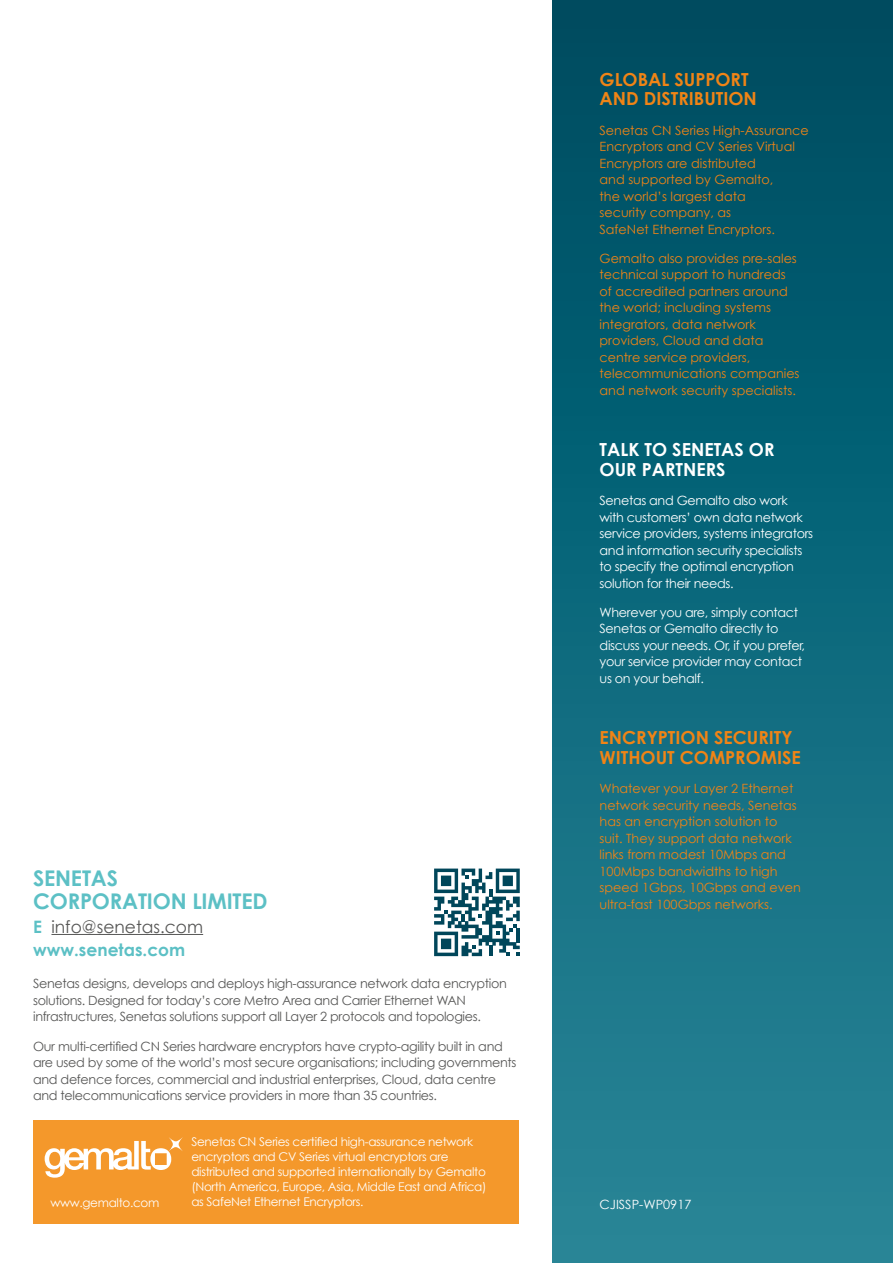
<style>
.page{position:relative;width:893px;height:1263px;background:#fff}
.page>*{position:absolute;margin:0;border:0;box-sizing:border-box;transform-origin:0 0}
.t1{font:700 21.6px/23.4px "Century Gothic";letter-spacing:-.01em;color:#5cc0c5}
.t2{font:700 18px/19.5px "Century Gothic";color:#f08416}
.t3{font:700 18px/19.5px "Century Gothic";color:#fff}
.t4{font:700 17.1px/23.4px "Century Gothic";color:#5cc0c5}
.t5{font:12.75px/16.5px "Century Gothic";color:#f08416}
.t6{font:12.75px/16.5px "Century Gothic";letter-spacing:-.025em;color:#575756}
.t7{font:12.75px/16.5px "Century Gothic";letter-spacing:-.025em;color:#fff}
.t8{font:12.75px "Century Gothic";color:#fff}
.t9{font:12px/15px "Century Gothic";letter-spacing:-.025em;color:#fff}
.s1{font-weight:400;color:#575756}
</style>
<div class="page">
<div style="left:552px;top:0;width:341px;height:1263px;background:linear-gradient(to bottom,#004b60,#278799)"></div>
<hr style="left:51px;top:934px;width:152px;height:1px;background:#575756">
<svg style="left:434px;top:868px;width:86px;height:88px"></svg>
<div style="left:33px;top:1120px;width:486px;height:104px;background:#f4982b"></div>
<svg style="left:45px;top:1137px;width:138px;height:41px"></svg>
<h1 class="t1" style="left:33px;top:866px;width:236px">SENETAS<br>CORPORATION LIMITED</h1>
<h3 class="t4" style="left:33px;top:914px;width:172px">E <span class="s1">info@senetas.com </span>www.senetas.com</h3>
<p class="t6" style="left:33px;top:975px;width:475px">Senetas designs, develops and deploys high-assurance network data encryption solutions. Designed for today’s core Metro Area and Carrier Ethernet WAN infrastructures, Senetas solutions support all Layer 2 protocols and topologies.</p>
<p class="t6" style="left:33px;top:1037px;width:485px">Our multi-certified CN Series hardware encryptors have crypto-agility built in and are used by some of the world’s most secure organisations; including governments and defence forces, commercial and industrial enterprises, Cloud, data centre and telecommunications service providers in more than 35 countries.</p>
<p class="t9" style="left:191px;top:1134px;width:297px">Senetas CN Series certified high-assurance network encryptors and CV Series virtual encryptors are distributed and supported internationally by Gemalto (North America, Europe, Asia, Middle East and Africa)</p>
<p class="t9" style="left:50px;top:1195px;width:110px">www.gemalto.com</p>
<p class="t9" style="left:191px;top:1194px;width:174px">as SafeNet Ethernet Encryptors.</p>
<h2 class="t2" style="left:600px;top:69px;width:159px">GLOBAL SUPPORT<br>AND DISTRIBUTION</h2>
<p class="t5" style="left:600px;top:122px;width:211px">Senetas CN Series High-Assurance<br>Encryptors and CV Series Virtual<br>Encryptors are distributed<br>and supported by Gemalto,<br>the world’s largest data<br>security company, as<br>SafeNet Ethernet Encryptors.</p>
<p class="t5" style="left:600px;top:250px;width:202px">Gemalto also provides pre-sales technical support to hundreds of accredited partners around the world; including systems integrators, data network providers, Cloud and data centre service providers, telecommunications companies and network security specialists.</p>
<h2 class="t3" style="left:600px;top:440px;width:176px">TALK TO SENETAS OR<br>OUR PARTNERS</h2>
<p class="t7" style="left:600px;top:492px;width:215px">Senetas and Gemalto also work with customers’ own data network service providers, systems integrators and information security specialists to specify the optimal encryption solution for their needs.</p>
<p class="t7" style="left:600px;top:604px;width:207px">Wherever you are, simply contact<br>Senetas or Gemalto directly to discuss your needs. Or, if you prefer, your service provider may contact us on your behalf.</p>
<h2 class="t2" style="left:600px;top:728px;width:203px">ENCRYPTION SECURITY<br>WITHOUT COMPROMISE</h2>
<p class="t5" style="left:600px;top:780px;width:203px">Whatever your Layer 2 Ethernet network security needs, Senetas has an encryption solution to suit. They support data network links from modest 10Mbps and<br>100Mbps bandwidths to high speed 1Gbps, 10Gbps and even ultra-fast 100Gbps networks.</p>
<p class="t8" style="left:600px;top:1196px;width:93px">CJISSP-WP0917</p>
</div>
